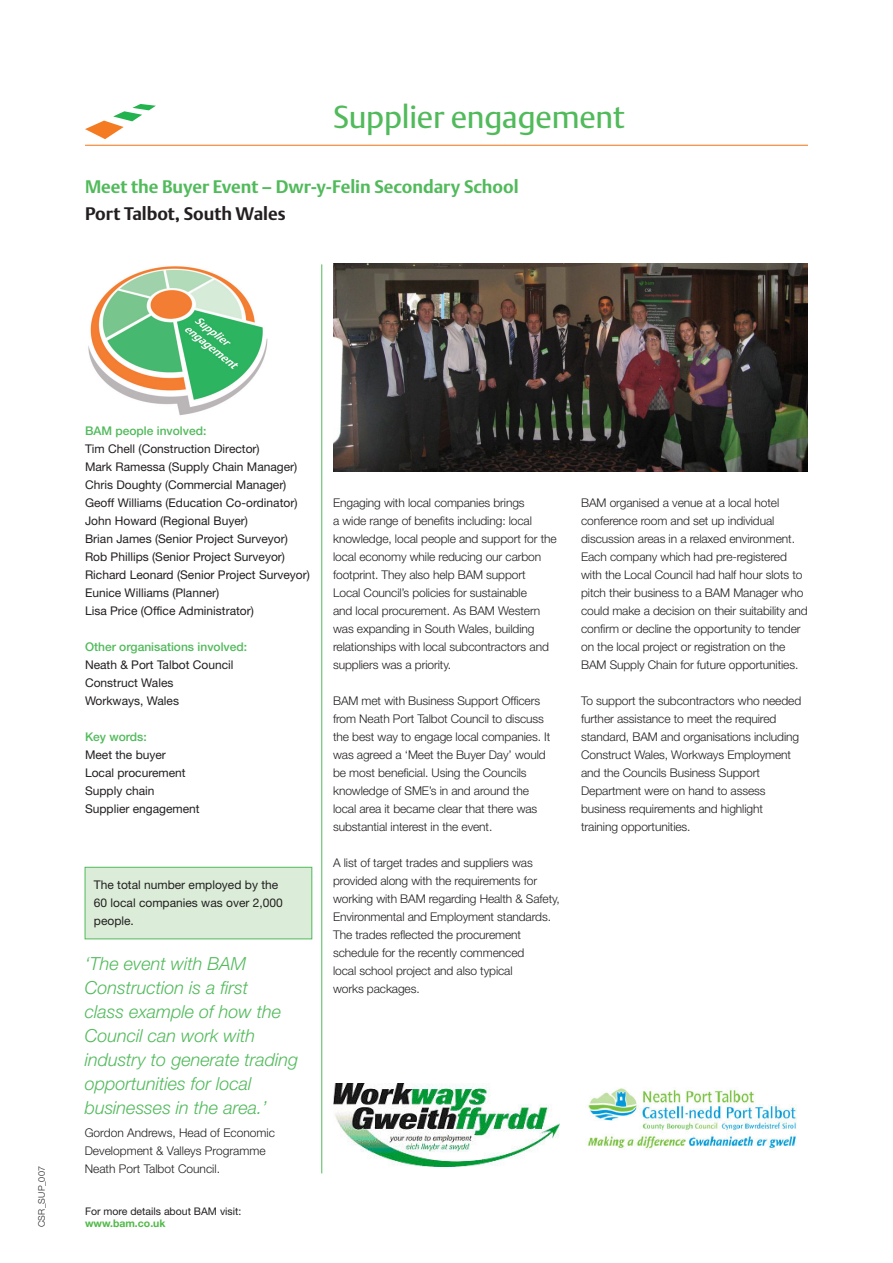
<style>
.page{position:relative;width:893px;height:1263px;background:#fff}
.page>*{position:absolute;margin:0;border:0;box-sizing:border-box;transform-origin:0 0}
._02__Secondary_heade{font:31.5px "DTL Argo T";letter-spacing:-.01em;color:#51ba5b}
._09__Quote_Green_12p{font:italic 300 18px/24px "Helvetica Neue LT Std";color:#51ba5b}
._02__Secondary_heade-2{font:700 18px "DTL Argo T";color:#51ba5b}
._02__Secondary_heade-3{font:700 18px "DTL Argo T";letter-spacing:-.005em;color:#231f20}
._06__Body_text_Black{font:300 12px/18px "Helvetica Neue LT Std";letter-spacing:-.01em;color:#231f20}
._04__Participants_bo{font:12px "Helvetica Neue LT Std";color:#231f20}
._04__Participants_bo-2{font:300 12px/18px "Helvetica Neue LT Std";color:#231f20}
._11__Boxed_text_Blac{font:12px/18px "Helvetica Neue LT Std";color:#231f20}
._03__Participants_he{font:500 12px "Helvetica Neue LT Std";color:#51ba5b}
._04__Participants_bo-3{font:500 12px "Helvetica Neue LT Std";color:#51ba5b}
.t1{font:10.5px "Helvetica Neue LT Std";color:#231f20}
.t2{font:700 10.5px "Helvetica Neue LT Std";color:#51b948}
._08__Job_code_number{font:300 9px "Helvetica Neue LT Std";letter-spacing:.02em;color:#231f20}
</style>
<div class="page">
<hr style="left:321px;top:265px;width:1px;height:908px;background:#51ba5b">
<img style="left:333px;top:264px;width:475px;height:207px">
<img style="left:585px;top:1088px;width:212px;height:62px">
<img style="left:333px;top:1083px;width:227px;height:83px">
<img style="left:88px;top:266px;width:180px;height:150px">
<div style="left:85px;top:867px;width:227px;height:72px;background:#dbedd9"></div>
<div style="left:85px;top:867px;width:227px;height:72px;border:1px solid #51ba5b"></div>
<svg style="left:85px;top:104px;width:71px;height:35px"></svg>
<hr style="left:85px;top:145px;width:723px;height:1px;background:#f47b21">
<p class="_02__Secondary_heade" style="left:333px;top:98px;width:293px">Supplier engagement</p>
<p class="_02__Secondary_heade-2" style="left:85px;top:175px;width:435px">Meet the Buyer Event – Dwr-y-Felin Secondary School</p>
<p class="_02__Secondary_heade-3" style="left:85px;top:202px;width:202px">Port Talbot, South Wales</p>
<p class="_08__Job_code_number" style="left:36px;top:1227px;width:62px;rotate:-90deg">CSR_SUP_007</p>
<p class="_03__Participants_he" style="left:85px;top:424px;width:123px">BAM people involved:</p>
<p class="_04__Participants_bo" style="left:85px;top:442px;width:176px">Tim Chell (Construction Director)</p>
<p class="_04__Participants_bo" style="left:85px;top:460px;width:214px">Mark Ramessa (Supply Chain Manager)</p>
<p class="_04__Participants_bo" style="left:85px;top:478px;width:203px">Chris Doughty (Commercial Manager)</p>
<p class="_04__Participants_bo" style="left:85px;top:496px;width:214px">Geoff Williams (Education Co-ordinator)</p>
<p class="_04__Participants_bo" style="left:85px;top:514px;width:164px">John Howard (Regional Buyer)</p>
<p class="_04__Participants_bo" style="left:85px;top:532px;width:204px">Brian James (Senior Project Surveyor)</p>
<p class="_04__Participants_bo" style="left:85px;top:550px;width:201px">Rob Phillips (Senior Project Surveyor)</p>
<p class="_04__Participants_bo" style="left:85px;top:568px;width:226px">Richard Leonard (Senior Project Surveyor)</p>
<p class="_04__Participants_bo" style="left:85px;top:586px;width:136px">Eunice Williams (Planner)</p>
<p class="_04__Participants_bo" style="left:85px;top:604px;width:170px">Lisa Price (Office Administrator)</p>
<p class="_04__Participants_bo-3" style="left:85px;top:640px;width:164px">Other organisations involved:</p>
<p class="_04__Participants_bo" style="left:85px;top:658px;width:150px">Neath &amp; Port Talbot Council</p>
<p class="_04__Participants_bo" style="left:85px;top:676px;width:90px">Construct Wales</p>
<p class="_04__Participants_bo" style="left:85px;top:694px;width:95px">Workways, Wales</p>
<p class="_03__Participants_he" style="left:85px;top:730px;width:63px">Key words:</p>
<p class="_04__Participants_bo" style="left:85px;top:748px;width:82px">Meet the buyer</p>
<p class="_04__Participants_bo" style="left:85px;top:766px;width:102px">Local procurement</p>
<p class="_04__Participants_bo" style="left:85px;top:784px;width:71px">Supply chain</p>
<p class="_04__Participants_bo" style="left:85px;top:802px;width:116px">Supplier engagement</p>
<p class="_11__Boxed_text_Blac" style="left:94px;top:876px;width:190px">The total number employed by the<br>60 local companies was over 2,000 people.</p>
<p class="_09__Quote_Green_12p" style="left:85px;top:951px;width:215px">‘The event with BAM<br>Construction is a first<br>class example of how the<br>Council can work with industry to generate trading opportunities for local businesses in the area.’</p>
<p class="_04__Participants_bo-2" style="left:85px;top:1124px;width:192px">Gordon Andrews, Head of Economic<br>Development &amp; Valleys Programme<br>Neath Port Talbot Council.</p>
<p class="t1" style="left:85px;top:1205px;width:158px">For more details about BAM visit:</p>
<p class="t2" style="left:85px;top:1217px;width:82px">www.bam.co.uk</p>
<p class="_06__Body_text_Black" style="left:333px;top:494px;width:225px">Engaging with local companies brings<br>a wide range of benefits including: local knowledge, local people and support for the local economy while reducing our carbon footprint. They also help BAM support<br>Local Council’s policies for sustainable<br>and local procurement. As BAM Western was expanding in South Wales, building relationships with local subcontractors and suppliers was a priority.</p>
<p class="_06__Body_text_Black" style="left:333px;top:692px;width:219px">BAM met with Business Support Officers from Neath Port Talbot Council to discuss the best way to engage local companies. It was agreed a ‘Meet the Buyer Day’ would be most beneficial. Using the Councils knowledge of SME’s in and around the local area it became clear that there was substantial interest in the event.</p>
<p class="_06__Body_text_Black" style="left:333px;top:854px;width:228px">A list of target trades and suppliers was provided along with the requirements for working with BAM regarding Health &amp; Safety, Environmental and Employment standards.<br>The trades reflected the procurement schedule for the recently commenced<br>local school project and also typical<br>works packages.</p>
<p class="_06__Body_text_Black" style="left:581px;top:494px;width:228px">BAM organised a venue at a local hotel conference room and set up individual discussion areas in a relaxed environment.<br>Each company which had pre-registered with the Local Council had half hour slots to pitch their business to a BAM Manager who could make a decision on their suitability and confirm or decline the opportunity to tender on the local project or registration on the BAM Supply Chain for future opportunities.</p>
<p class="_06__Body_text_Black" style="left:581px;top:692px;width:222px">To support the subcontractors who needed further assistance to meet the required standard, BAM and organisations including Construct Wales, Workways Employment and the Councils Business Support Department were on hand to assess business requirements and highlight training opportunities.</p>
</div>
